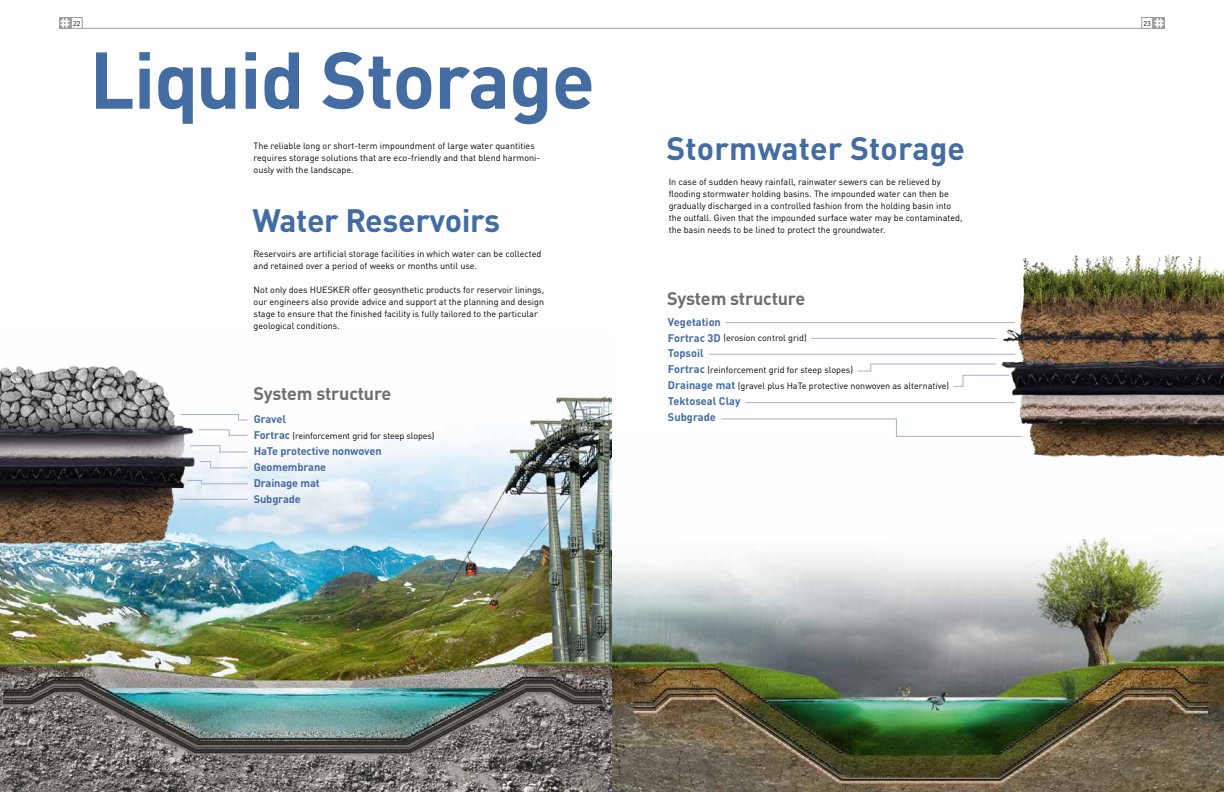
<style>
.page{position:relative;width:1224px;height:792px;background:#fff}
.page>*{position:absolute;margin:0;border:0;box-sizing:border-box;transform-origin:0 0}
.t1{font:700 79px "DINOT";letter-spacing:-.015em;color:#426ca2}
.t2{font:700 32px "DINOT";letter-spacing:-.005em;color:#426ca2}
.t3{font:700 18px "DINOT";letter-spacing:-.01em;color:#706f6f}
.t4{font:700 11px/16px "DINOT";letter-spacing:-.01em;color:#426ca2}
.t5{font:9px/12px "DINOT";color:#000}
.t6{font:7px "DINOT";color:#000}
.s1{font-weight:700;font-size:11px;color:#426ca2}
</style>
<div class="page">
<img style="left:612px;top:537px;width:612px;height:255px">
<img style="left:0;top:396px;width:612px;height:396px">
<svg style="left:59px;top:17px;width:12px;height:12px"></svg>
<svg style="left:60px;top:18px;width:9px;height:9px"></svg>
<div style="left:71px;top:17px;width:11px;height:12px;border:1px solid #9d9d9c"></div>
<hr style="left:82px;top:28px;width:530px;height:1px;background:#9d9d9c">
<svg style="left:1153px;top:17px;width:12px;height:12px"></svg>
<svg style="left:1155px;top:18px;width:9px;height:9px"></svg>
<div style="left:1142px;top:17px;width:11px;height:12px;border:1px solid #9d9d9c"></div>
<hr style="left:612px;top:28px;width:530px;height:1px;background:#9d9d9c">
<img style="left:993px;top:254px;width:231px;height:203px">
<img style="left:0;top:365px;width:198px;height:210px">
<hr style="left:190px;top:445px;width:30px;height:1px;background:#a6b0d1">
<hr style="left:199px;top:430px;width:30px;height:1px;background:#a6b0d1">
<hr style="left:181px;top:414px;width:57px;height:1px;background:#a6b0d1">
<svg style="left:187px;top:480px;width:15px;height:4px"></svg>
<svg style="left:201px;top:461px;width:10px;height:7px"></svg>
<hr style="left:180px;top:499px;width:67px;height:1px;background:#a6b0d1">
<hr style="left:202px;top:484px;width:45px;height:1px;background:#a6b0d1">
<hr style="left:211px;top:468px;width:36px;height:1px;background:#a6b0d1">
<svg style="left:220px;top:446px;width:27px;height:7px"></svg>
<svg style="left:229px;top:430px;width:18px;height:6px"></svg>
<svg style="left:238px;top:415px;width:9px;height:6px"></svg>
<hr style="left:726px;top:322px;width:288px;height:1px;background:#a6b0d1">
<hr style="left:709px;top:354px;width:306px;height:1px;background:#a6b0d1">
<hr style="left:896px;top:436px;width:126px;height:1px;background:#a6b0d1">
<hr style="left:721px;top:419px;width:175px;height:1px;background:#a6b0d1">
<hr style="left:746px;top:402px;width:268px;height:1px;background:#a6b0d1">
<svg style="left:858px;top:364px;width:151px;height:23px"></svg>
<svg style="left:896px;top:419px;width:1px;height:17px"></svg>
<hr style="left:812px;top:338px;width:184px;height:1px;background:#a6b0d1">
<p class="t6" style="left:73px;top:19px;width:9px">22</p>
<p class="t6" style="left:1144px;top:19px;width:9px">23</p>
<h1 class="t1" style="left:89px;top:29px;width:507px">Liquid Storage</h1>
<p class="t5" style="left:254px;top:140px;width:288px">The reliable long or short-term impoundment of large water quantities requires storage solutions that are eco-friendly and that blend harmoni&shy;ously with the landscape.</p>
<h2 class="t2" style="left:252px;top:200px;width:249px">Water Reservoirs</h2>
<p class="t5" style="left:254px;top:248px;width:289px">Reservoirs are artificial storage facilities in which water can be collected and retained over a period of weeks or months until use.</p>
<p class="t5" style="left:254px;top:284px;width:292px">Not only does HUESKER offer geosynthetic products for reservoir linings, our engineers also provide advice and support at the planning and design stage to ensure that the finished facility is fully tailored to the particular geological conditions.</p>
<h3 class="t3" style="left:253px;top:382px;width:140px">System structure</h3>
<p class="t4" style="left:254px;top:410px;width:34px">Gravel</p>
<p class="t5" style="left:254px;top:429px;width:182px"><span class="s1">Fortrac</span> (reinforcement grid for steep slopes)</p>
<p class="t4" style="left:254px;top:442px;width:129px">HaTe protective nonwoven<br>Geomembrane<br>Drainage mat<br>Subgrade</p>
<h2 class="t2" style="left:667px;top:127px;width:300px">Stormwater Storage</h2>
<p class="t5" style="left:669px;top:176px;width:295px">In case of sudden heavy rainfall, rainwater sewers can be relieved by flooding stormwater holding basins. The impounded water can then be gradually discharged in a controlled fashion from the holding basin into the outfall. Given that the impounded surface water may be contaminated, the basin needs to be lined to protect the groundwater.</p>
<h3 class="t3" style="left:667px;top:287px;width:140px">System structure</h3>
<p class="t4" style="left:668px;top:313px;width:54px">Vegetation</p>
<p class="t5" style="left:668px;top:332px;width:140px"><span class="s1">Fortrac 3D</span> (erosion control grid)</p>
<p class="t4" style="left:668px;top:345px;width:37px">Topsoil</p>
<p class="t5" style="left:668px;top:362px;width:283px;line-height:16px"><span class="s1">Fortrac</span> (reinforcement grid for steep slopes)<br><span class="s1">Drainage mat</span> (gravel plus HaTe protective nonwoven as alternative)</p>
<p class="t4" style="left:668px;top:393px;width:74px">Tektoseal Clay<br>Subgrade</p>
</div>
